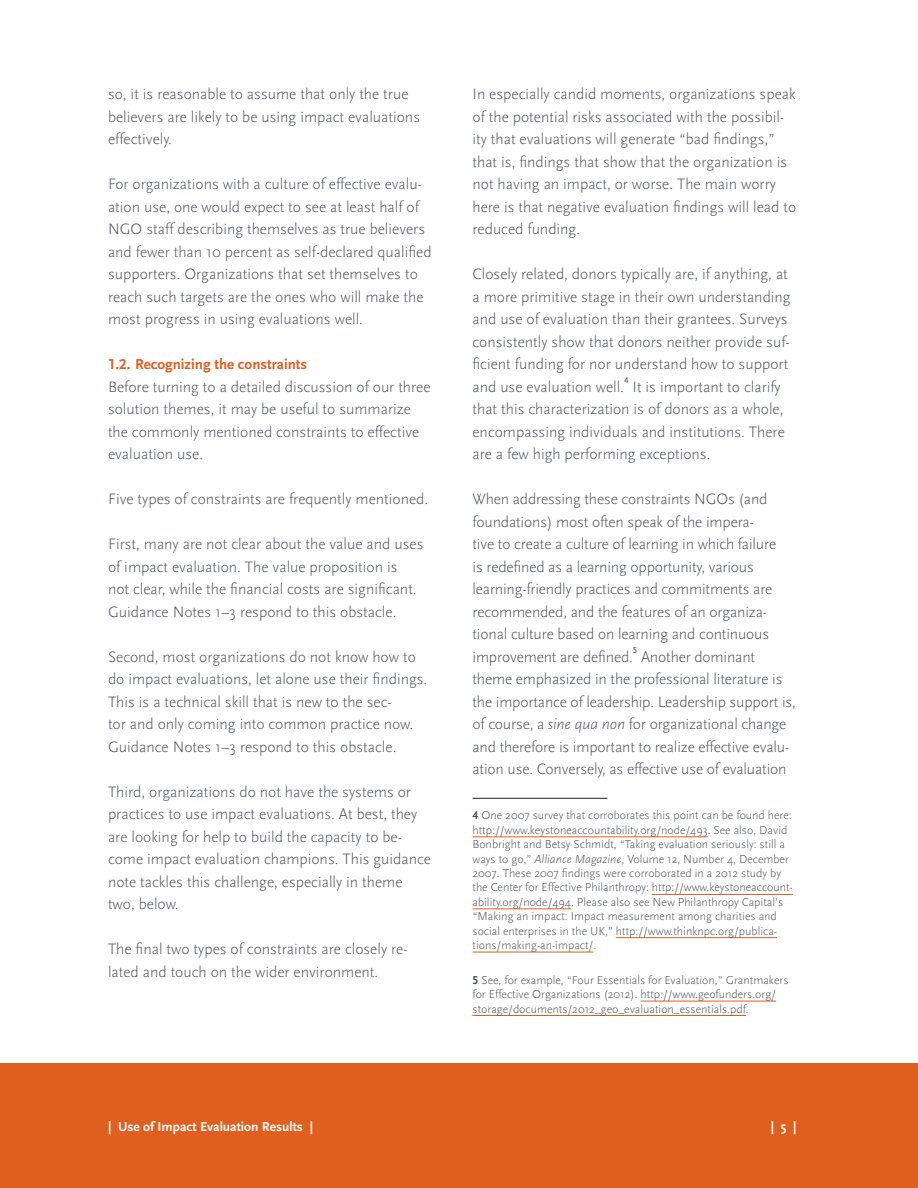
<style>
.page{position:relative;width:918px;height:1188px;background:#fff}
.page>*{position:absolute;margin:0;border:0;box-sizing:border-box;transform-origin:0 0}
.Text{font:300 15.75px/22.5px "Scala Sans Pro";color:#4c5159}
.Subhead_2{font:700 15px "Scala Sans Pro";color:#e05e1e}
.t1{font:700 13.5px "Scala Sans Pro";color:#fff}
.Footnote_text{font:300 12px/14.4px "Scala Sans Pro";color:#4c5159}
.Text-2{font:9.15px "Scala Sans Pro";color:#4c5159}
.s1{font-style:italic}
.s2{font-weight:700}
</style>
<div class="page">
<div style="left:0;top:1064px;width:918px;height:124px;background:#e05e1e"></div>
<hr style="left:472px;top:798px;width:136px;height:1px;background:#231f20">
<hr style="left:472px;top:836px;width:236px;height:1px;background:#e05e1e">
<hr style="left:652px;top:894px;width:141px;height:1px;background:#e05e1e">
<hr style="left:472px;top:908px;width:99px;height:1px;background:#e05e1e">
<hr style="left:616px;top:937px;width:161px;height:1px;background:#e05e1e">
<hr style="left:472px;top:952px;width:121px;height:1px;background:#e05e1e">
<hr style="left:641px;top:1001px;width:135px;height:1px;background:#e05e1e">
<hr style="left:472px;top:1015px;width:274px;height:1px;background:#e05e1e">
<p class="Text" style="left:108px;top:83px;width:314px">so, it is reasonable to assume that only the true believers are likely to be using impact evaluations effectively.</p>
<p class="Text" style="left:108px;top:173px;width:325px">For organizations with a culture of effective evalu&shy;ation use, one would expect to see at least half of NGO staff describing themselves as true believers and fewer than 10 percent as self-declared qualified supporters. Organizations that set themselves to reach such targets are the ones who will make the most progress in using evaluations well.</p>
<p class="Subhead_2" style="left:108px;top:355px;width:201px">1.2. Recognizing the constraints</p>
<p class="Text" style="left:108px;top:375px;width:324px">Before turning to a detailed discussion of our three solution themes, it may be useful to summarize the commonly mentioned constraints to effective evaluation use.</p>
<p class="Text" style="left:108px;top:488px;width:322px">Five types of constraints are frequently mentioned.</p>
<p class="Text" style="left:108px;top:533px;width:317px">First, many are not clear about the value and uses of impact evaluation. The value proposition is<br>not clear, while the financial costs are significant.<br>Guidance Notes 1–3 respond to this obstacle.</p>
<p class="Text" style="left:108px;top:645px;width:321px">Second, most organizations do not know how to do impact evaluations, let alone use their findings.<br>This is a technical skill that is new to the sec-<br>tor and only coming into common practice now.<br>Guidance Notes 1–3 respond to this obstacle.</p>
<p class="Text" style="left:108px;top:780px;width:325px">Third, organizations do not have the systems or practices to use impact evaluations. At best, they are looking for help to build the capacity to be&shy;come impact evaluation champions. This guidance note tackles this challenge, especially in theme two, below.</p>
<p class="Text" style="left:108px;top:938px;width:301px">The final two types of constraints are closely re&shy;lated and touch on the wider environment.</p>
<p class="Text" style="left:472px;top:83px;width:325px">In especially candid moments, organizations speak of the potential risks associated with the possibil&shy;ity that evaluations will generate “bad findings,” that is, findings that show that the organization is not having an impact, or worse. The main worry here is that negative evaluation findings will lead to reduced funding.</p>
<p class="Text" style="left:472px;top:263px;width:320px">Closely related, donors typically are, if anything, at a more primitive stage in their own understanding and use of evaluation than their grantees. Surveys consistently show that donors neither provide suf&shy;ficient funding for nor understand how to support and use evaluation well.</p>
<p class="Text-2" style="left:624px;top:375px;width:6px">4</p>
<p class="Text" style="left:472px;top:375px;width:314px;text-indent:160px">It is important to clarify that this characterization is of donors as a whole, encompassing individuals and institutions. There are a few high performing exceptions.</p>
<p class="Text" style="left:472px;top:488px;width:305px">When addressing these constraints NGOs (and foundations) most often speak of the impera&shy;tive to create a culture of learning in which failure is redefined as a learning opportunity, various learning-friendly practices and commitments are recommended, and the features of an organiza&shy;tional culture based on learning and continuous improvement are defined.</p>
<p class="Text-2" style="left:633px;top:645px;width:6px">5</p>
<p class="Text" style="left:472px;top:645px;width:325px;text-indent:169px">Another dominant theme emphasized in the professional literature is the importance of leadership. Leadership support is, of course, a <span class="s1">sine qua non</span> for organizational change and therefore is important to realize effective evalu&shy;ation use. Conversely, as effective use of evaluation</p>
<p class="Footnote_text" style="left:472px;top:808px;width:322px"><span class="s2">4</span> One 2007 survey that corroborates this point can be found here: http://www.keystoneaccountability.org/node/493. See also, David Bonbright and Betsy Schmidt, “Taking evaluation seriously: still a ways to go,” <span class="s1">Alliance Magazine</span>, Volume 12, Number 4, December 2007. These 2007 findings were corroborated in a 2012 study by the Center for Effective Philanthropy: http://www.keystoneaccount&shy;ability.org/node/494. Please also see New Philanthropy Capital’s “Making an impact: Impact measurement among charities and social enterprises in the UK,” http://www.thinknpc.org/publica&shy;tions/making-an-impact/.</p>
<p class="Footnote_text" style="left:472px;top:973px;width:318px"><span class="s2">5</span> See, for example, “Four Essentials for Evaluation,” Grantmakers for Effective Organizations (2012). http://www.geofunders.org/ storage/documents/2012_geo_evaluation_essentials.pdf.</p>
<p class="t1" style="left:108px;top:1118px;width:207px">| Use of Impact Evaluation Results |</p>
<p class="t1" style="left:771px;top:1118px;width:27px">| 5 |</p>
</div>
